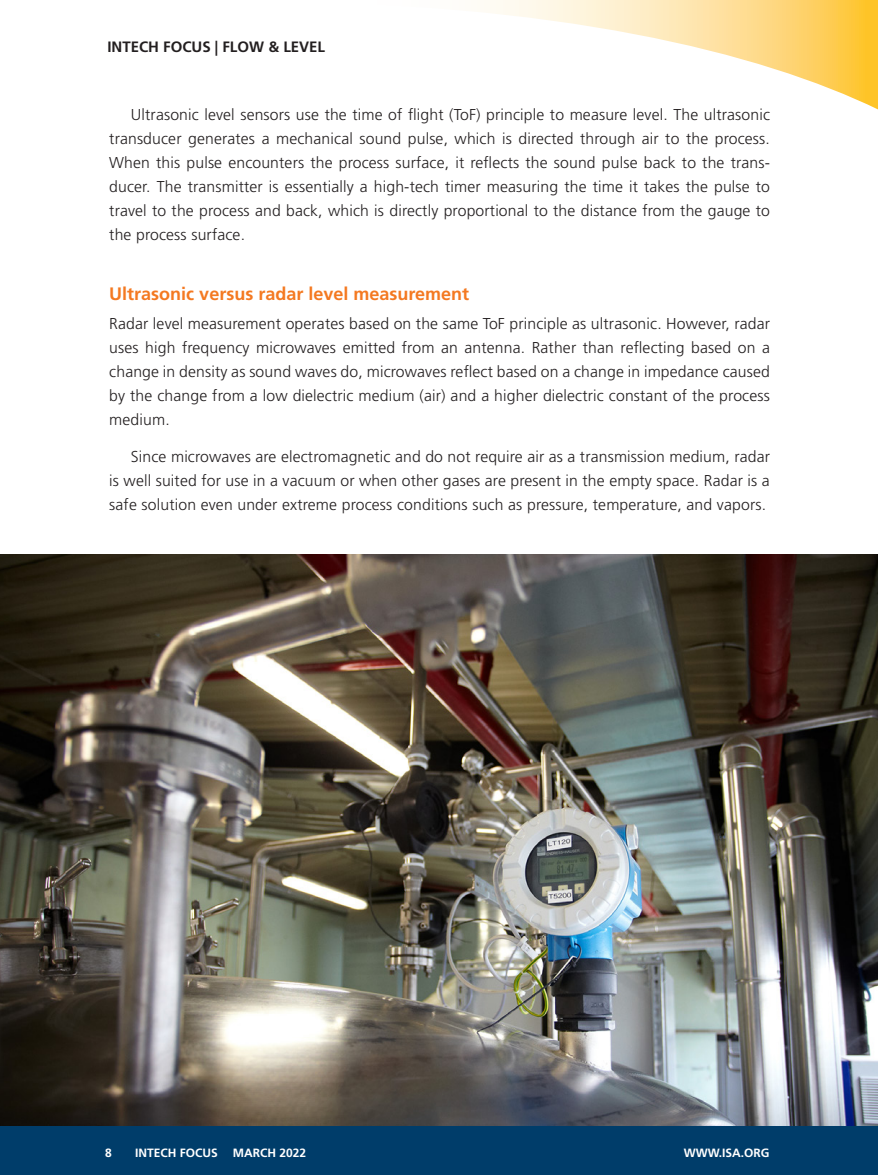
<style>
.page{position:relative;width:878px;height:1175px;background:#fff}
.page>*{position:absolute;margin:0;border:0;box-sizing:border-box;transform-origin:0 0}
.Subhead{font:700 18px "Frutiger";color:#f47921}
.text{font:300 15.75px/24px "Frutiger";letter-spacing:.01em;color:#231f20;text-align:justify}
.no_indent{font:300 15.75px/24px "Frutiger";letter-spacing:.01em;color:#231f20;text-align:justify}
.t1{font:700 15px "Frutiger";color:#231f20}
.t2{font:700 12px "Frutiger";color:#fff}
</style>
<div class="page">
<div style="left:0;top:1125px;width:878px;height:49px;background:#003d6a"></div>
<svg style="left:484px;top:0;width:394px;height:110px"></svg>
<img style="left:0;top:554px;width:878px;height:571px">
<p class="t1" style="left:107px;top:38px;width:219px">INTECH FOCUS | FLOW &amp; LEVEL</p>
<p class="text" style="left:109px;top:102px;width:662px;text-indent:22px">Ultrasonic level sensors use the time of flight (ToF) principle to measure level. The ultrasonic transducer generates a mechanical sound pulse, which is directed through air to the process.<br>When this pulse encounters the process surface, it reflects the sound pulse back to the trans&shy;ducer. The transmitter is essentially a high-tech timer measuring the time it takes the pulse to travel to the process and back, which is directly proportional to the distance from the gauge to the process surface.</p>
<p class="Subhead" style="left:109px;top:283px;width:361px">Ultrasonic versus radar level measurement</p>
<p class="no_indent" style="left:109px;top:311px;width:662px">Radar level measurement operates based on the same ToF principle as ultrasonic. However, radar uses high frequency microwaves emitted from an antenna. Rather than reflecting based on a change in density as sound waves do, microwaves reflect based on a change in impedance caused by the change from a low dielectric medium (air) and a higher dielectric constant of the process medium.</p>
<p class="text" style="left:109px;top:445px;width:662px;text-indent:22px">Since microwaves are electromagnetic and do not require air as a transmission medium, radar is well suited for use in a vacuum or when other gases are present in the empty space. Radar is a safe solution even under extreme process conditions such as pressure, temperature, and vapors.</p>
<p class="t2" style="left:105px;top:1145px;width:8px">8</p>
<p class="t2" style="left:135px;top:1145px;width:172px">INTECH FOCUS MARCH 2022</p>
<p class="t2" style="left:683px;top:1145px;width:87px">WWW.ISA.ORG</p>
</div>
